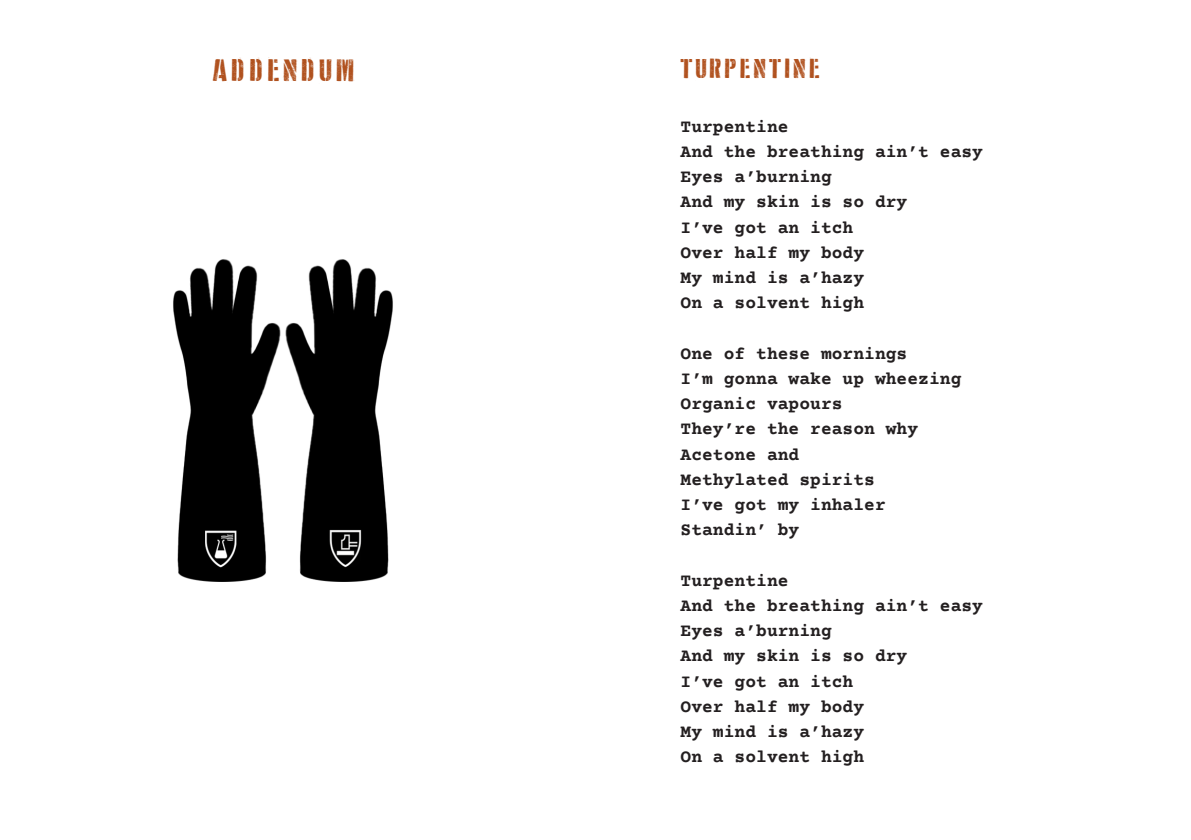
<style>
.page{position:relative;width:1191px;height:840px;background:#fff}
.page>*{position:absolute;margin:0;border:0;box-sizing:border-box;transform-origin:0 0}
.t1{font:34px "D Day Stencil";letter-spacing:.1em;color:#b0511e}
.t2{font:30px "D Day Stencil";letter-spacing:.1em;color:#b0511e}
.t3{font:700 18px "Courier Prime";color:#231f20}
</style>
<div class="page">
<img style="left:173px;top:259px;width:220px;height:323px">
<p class="t1" style="left:213px;top:51px;width:143px">ADDENDUM</p>
<p class="t2" style="left:680px;top:52px;width:141px">TURPENTINE</p>
<p class="t3" style="left:680px;top:116px;width:109px">Turpentine</p>
<p class="t3" style="left:680px;top:141px;width:304px">And the breathing ain’t easy</p>
<p class="t3" style="left:680px;top:166px;width:153px">Eyes a’burning</p>
<p class="t3" style="left:680px;top:191px;width:228px">And my skin is so dry</p>
<p class="t3" style="left:680px;top:217px;width:174px">I’ve got an itch</p>
<p class="t3" style="left:680px;top:242px;width:185px">Over half my body</p>
<p class="t3" style="left:680px;top:267px;width:185px">My mind is a’hazy</p>
<p class="t3" style="left:680px;top:292px;width:185px">On a solvent high</p>
<p class="t3" style="left:680px;top:343px;width:228px">One of these mornings</p>
<p class="t3" style="left:680px;top:368px;width:282px">I’m gonna wake up wheezing</p>
<p class="t3" style="left:680px;top:393px;width:164px">Organic vapours</p>
<p class="t3" style="left:680px;top:418px;width:239px">They’re the reason why</p>
<p class="t3" style="left:680px;top:443px;width:120px">Acetone and</p>
<p class="t3" style="left:680px;top:469px;width:196px">Methylated spirits</p>
<p class="t3" style="left:680px;top:494px;width:207px">I’ve got my inhaler</p>
<p class="t3" style="left:680px;top:519px;width:120px">Standin’ by</p>
<p class="t3" style="left:680px;top:569px;width:109px">Turpentine</p>
<p class="t3" style="left:680px;top:595px;width:304px">And the breathing ain’t easy</p>
<p class="t3" style="left:680px;top:620px;width:153px">Eyes a’burning</p>
<p class="t3" style="left:680px;top:645px;width:228px">And my skin is so dry</p>
<p class="t3" style="left:680px;top:670px;width:174px">I’ve got an itch</p>
<p class="t3" style="left:680px;top:695px;width:185px">Over half my body</p>
<p class="t3" style="left:680px;top:721px;width:185px">My mind is a’hazy</p>
<p class="t3" style="left:680px;top:746px;width:185px">On a solvent high</p>
</div>
